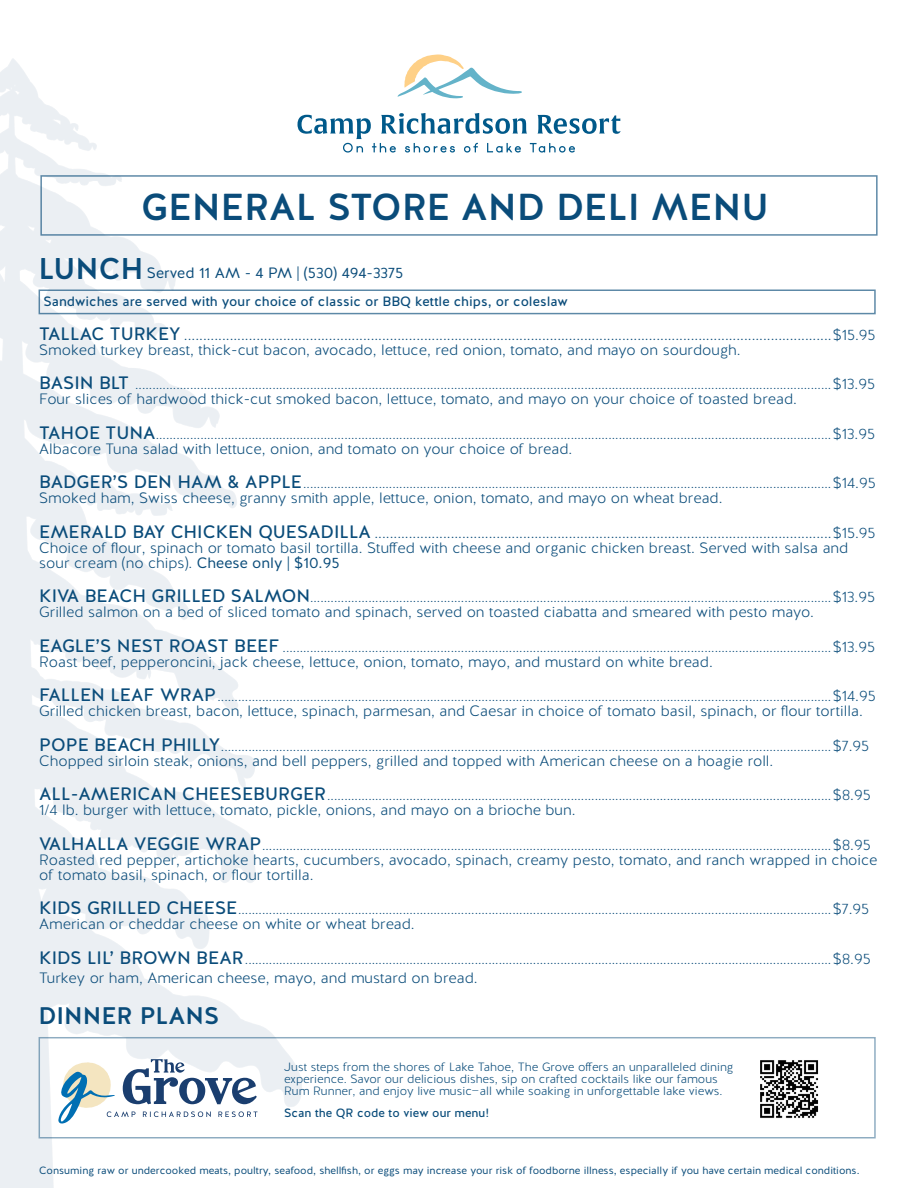
<style>
.page{position:relative;width:918px;height:1188px;background:#fff}
.page>*{position:absolute;margin:0;border:0;box-sizing:border-box;transform-origin:0 0}
.t1{font:500 37.5px "Halis R";color:#0a4c7a}
.t2{font:500 30px "Halis R";letter-spacing:-.005em;color:#0a4c7a}
.t3{font:500 24px "Halis R";color:#0a4c7a}
.Paragraph_Style_1{font:300 15px/15px "Halis R";color:#0a4c7a}
.Paragraph_Style_3{font:300 15px "Halis R";color:#0a4c7a}
.t4{font:15px "Halis R";color:#0a4c7a}
.t5{font:300 13.5px "Halis R";color:#0a4c7a}
.t6{font:13.5px "Halis R";color:#0a4c7a}
.t7{font:300 12px/12px "Halis R";color:#0a4c7a}
.t8{font:12px "Halis R";color:#0a4c7a}
.t9{font:10.5px "Halis R";color:#0a4c7a}
.s1{font-weight:400;font-size:18px}
.s2{font-size:15px}
.s3{font-weight:400}
</style>
<div class="page">
<svg style="left:58px;top:1059px;width:199px;height:65px"></svg>
<img style="left:760px;top:1060px;width:59px;height:58px">
<svg style="left:298px;top:113px;width:322px;height:40px"></svg>
<svg style="left:397px;top:54px;width:125px;height:44px"></svg>
<p class="t1" style="left:141px;top:183px;width:629px">GENERAL STORE AND DELI MENU</p>
<p class="t2" style="left:39px;top:249px;width:106px">LUNCH</p>
<p class="t4" style="left:147px;top:263px;width:258px">Served 11 AM - 4 PM | (530) 494-3375</p>
<p class="t6" style="left:44px;top:293px;width:526px">Sandwiches are served with your choice of classic or BBQ kettle chips, or coleslaw</p>
<p class="Paragraph_Style_1" style="left:39px;top:328px;width:838px"><span class="s1">TALLAC TURKEY</span> ..........................................................................................................................................................................$15.95</p>
<p class="Paragraph_Style_3" style="left:39px;top:340px;width:703px">Smoked turkey breast, thick-cut bacon, avocado, lettuce, red onion, tomato, and mayo on sourdough.</p>
<p class="t5" style="left:39px;top:376px;width:837px"><span class="s1">BASIN BLT</span> ...........................................................................................................................................................................................................<span class="s2">$13.95</span></p>
<p class="Paragraph_Style_1" style="left:39px;top:392px;width:759px">Four slices of hardwood thick-cut smoked bacon, lettuce, tomato, and mayo on your choice of toasted bread.</p>
<p class="t5" style="left:39px;top:426px;width:837px"><span class="s1">TAHOE TUNA</span>.....................................................................................................................................................................................................<span class="s2">$13.95</span></p>
<p class="Paragraph_Style_1" style="left:39px;top:442px;width:535px">Albacore Tuna salad with lettuce, onion, and tomato on your choice of bread.</p>
<p class="t5" style="left:39px;top:475px;width:838px"><span class="s1">BADGER’S DEN HAM &amp; APPLE</span>..........................................................................................................................................................<span class="s2">$14.95</span></p>
<p class="Paragraph_Style_1" style="left:39px;top:491px;width:685px">Smoked ham, Swiss cheese, granny smith apple, lettuce, onion, tomato, and mayo on wheat bread.</p>
<p class="Paragraph_Style_1" style="left:39px;top:526px;width:838px"><span class="s1">EMERALD BAY CHICKEN QUESADILLA</span> ........................................................................................................................$15.95</p>
<p class="Paragraph_Style_1" style="left:39px;top:541px;width:811px">Choice of flour, spinach or tomato basil tortilla. Stuffed with cheese and organic chicken breast. Served with salsa and sour cream (no chips). <span class="s3">Cheese only | $10.95</span></p>
<p class="t5" style="left:39px;top:589px;width:837px"><span class="s1">KIVA BEACH GRILLED SALMON</span>........................................................................................................................................................<span class="s2">$13.95</span></p>
<p class="Paragraph_Style_1" style="left:39px;top:605px;width:776px">Grilled salmon on a bed of sliced tomato and spinach, served on toasted ciabatta and smeared with pesto mayo.</p>
<p class="t5" style="left:39px;top:639px;width:837px"><span class="s1">EAGLE’S NEST ROAST BEEF</span> ................................................................................................................................................................<span class="s2">$13.95</span></p>
<p class="Paragraph_Style_1" style="left:39px;top:655px;width:675px">Roast beef, pepperoncini, jack cheese, lettuce, onion, tomato, mayo, and mustard on white bread.</p>
<p class="t5" style="left:39px;top:688px;width:838px"><span class="s1">FALLEN LEAF WRAP</span>...................................................................................................................................................................................<span class="s2">$14.95</span></p>
<p class="Paragraph_Style_1" style="left:39px;top:704px;width:825px">Grilled chicken breast, bacon, lettuce, spinach, parmesan, and Caesar in choice of tomato basil, spinach, or flour tortilla.</p>
<p class="t5" style="left:39px;top:738px;width:831px"><span class="s1">POPE BEACH PHILLY</span>..................................................................................................................................................................................<span class="s2">$7.95</span></p>
<p class="Paragraph_Style_1" style="left:39px;top:754px;width:736px">Chopped sirloin steak, onions, and bell peppers, grilled and topped with American cheese on a hoagie roll.</p>
<p class="t5" style="left:39px;top:787px;width:833px"><span class="s1">ALL-AMERICAN CHEESEBURGER</span>...................................................................................................................................................<span class="s2">$8.95</span></p>
<p class="Paragraph_Style_1" style="left:39px;top:803px;width:538px">1/4 lb. burger with lettuce, tomato, pickle, onions, and mayo on a brioche bun.</p>
<p class="t5" style="left:39px;top:837px;width:833px"><span class="s1">VALHALLA VEGGIE WRAP</span>......................................................................................................................................................................<span class="s2">$8.95</span></p>
<p class="Paragraph_Style_1" style="left:39px;top:853px;width:840px">Roasted red pepper, artichoke hearts, cucumbers, avocado, spinach, creamy pesto, tomato, and ranch wrapped in choice of tomato basil, spinach, or flour tortilla.</p>
<p class="t5" style="left:39px;top:901px;width:831px"><span class="s1">KIDS GRILLED CHEESE</span>.............................................................................................................................................................................<span class="s2">$7.95</span></p>
<p class="Paragraph_Style_1" style="left:39px;top:917px;width:377px">American or cheddar cheese on white or wheat bread.</p>
<p class="t5" style="left:39px;top:951px;width:833px"><span class="s1">KIDS LIL’ BROWN BEAR</span>...........................................................................................................................................................................<span class="s2">$8.95</span></p>
<p class="Paragraph_Style_3" style="left:39px;top:969px;width:440px">Turkey or ham, American cheese, mayo, and mustard on bread.</p>
<p class="t3" style="left:39px;top:1000px;width:182px">DINNER PLANS</p>
<p class="t7" style="left:284px;top:1061px;width:451px">Just steps from the shores of Lake Tahoe, The Grove offers an unparalleled dining experience. Savor our delicious dishes, sip on crafted cocktails like our famous<br>Rum Runner, and enjoy live music—all while soaking in unforgettable lake views.</p>
<p class="t8" style="left:284px;top:1105px;width:207px">Scan the QR code to view our menu!</p>
<p class="t9" style="left:39px;top:1163px;width:822px">Consuming raw or undercooked meats, poultry, seafood, shellfish, or eggs may increase your risk of foodborne illness, especially if you have certain medical conditions.</p>
</div>
